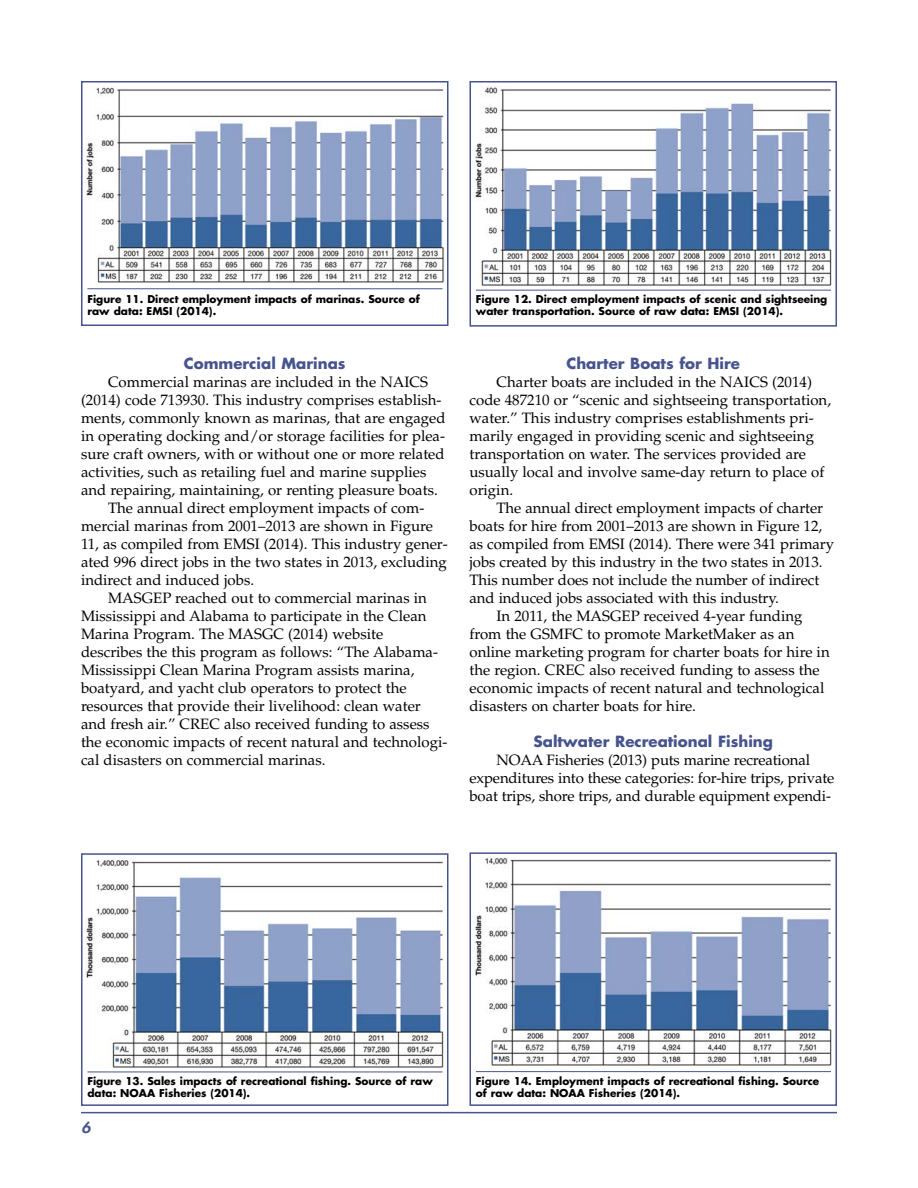
<style>
.page{position:relative;width:918px;height:1188px;background:#fff}
.page>*{position:absolute;margin:0;border:0;box-sizing:border-box;transform-origin:0 0}
.t1{font:15px/18px "Palatino LT Std";color:#000}
.t2{font:700 15px "Futura Std";color:#47548d}
.t3{font:italic 800 15px "Futura Std";color:#47548d;scale:1.05 1}
.t4{font:700 10.5px/12px "Futura Std";color:#000}
</style>
<div class="page">
<hr style="left:81px;top:1112px;width:756px;height:1px;background:#47548d">
<img style="left:475px;top:87px;width:357px;height:199px">
<div style="left:470px;top:81px;width:367px;height:246px;border:2px solid #47548d"></div>
<hr style="left:476px;top:290px;width:355px;height:1px;background:#47548d">
<img style="left:86px;top:859px;width:358px;height:209px">
<div style="left:81px;top:853px;width:367px;height:253px;border:2px solid #47548d"></div>
<hr style="left:87px;top:1072px;width:356px;height:1px;background:#47548d">
<img style="left:475px;top:858px;width:357px;height:208px">
<div style="left:470px;top:852px;width:367px;height:254px;border:2px solid #47548d"></div>
<hr style="left:476px;top:1071px;width:355px;height:1px;background:#47548d">
<img style="left:86px;top:87px;width:358px;height:196px">
<div style="left:81px;top:81px;width:367px;height:245px;border:2px solid #47548d"></div>
<hr style="left:87px;top:288px;width:356px;height:1px;background:#47548d">
<p class="t4" style="left:87px;top:294px;width:334px">Figure 11. Direct employment impacts of marinas. Source of raw data: EMSI (2014).</p>
<p class="t2" style="left:184px;top:357px;width:163px">Commercial Marinas</p>
<p class="t1" style="left:108px;top:375px;width:322px">Commercial marinas are included in the NAICS</p>
<p class="t1" style="left:81px;top:393px;width:362px">(2014) code 713930. This industry comprises establish-</p>
<p class="t1" style="left:81px;top:411px;width:366px">ments, commonly known as marinas, that are engaged</p>
<p class="t1" style="left:81px;top:429px;width:366px">in operating docking and/or storage facilities for plea-</p>
<p class="t1" style="left:81px;top:447px;width:365px">sure craft owners, with or without one or more related</p>
<p class="t1" style="left:81px;top:465px;width:347px">activities, such as retailing fuel and marine supplies</p>
<p class="t1" style="left:81px;top:483px;width:358px">and repairing, maintaining, or renting pleasure boats.</p>
<p class="t1" style="left:108px;top:501px;width:318px">The annual direct employment impacts of com-</p>
<p class="t1" style="left:81px;top:519px;width:353px">mercial marinas from 2001–2013 are shown in Figure</p>
<p class="t1" style="left:81px;top:537px;width:368px">11, as compiled from EMSI (2014). This industry gener-</p>
<p class="t1" style="left:81px;top:555px;width:367px">ated 996 direct jobs in the two states in 2013, excluding</p>
<p class="t1" style="left:81px;top:573px;width:175px">indirect and induced jobs.</p>
<p class="t1" style="left:108px;top:591px;width:320px">MASGEP reached out to commercial marinas in</p>
<p class="t1" style="left:81px;top:609px;width:347px">Mississippi and Alabama to participate in the Clean</p>
<p class="t1" style="left:81px;top:627px;width:304px">Marina Program. The MASGC (2014) website</p>
<p class="t1" style="left:81px;top:645px;width:359px">describes the this program as follows: “The Alabama-</p>
<p class="t1" style="left:81px;top:663px;width:335px">Mississippi Clean Marina Program assists marina,</p>
<p class="t1" style="left:81px;top:681px;width:327px">boatyard, and yacht club operators to protect the</p>
<p class="t1" style="left:81px;top:699px;width:341px">resources that provide their livelihood: clean water</p>
<p class="t1" style="left:81px;top:717px;width:350px">and fresh air.” CREC also received funding to assess</p>
<p class="t1" style="left:81px;top:735px;width:368px">the economic impacts of recent natural and technologi-</p>
<p class="t1" style="left:81px;top:753px;width:246px">cal disasters on commercial marinas.</p>
<p class="t4" style="left:476px;top:294px;width:353px">Figure 12. Direct employment impacts of scenic and sightseeing water transportation. Source of raw data: EMSI (2014).</p>
<p class="t2" style="left:566px;top:357px;width:175px">Charter Boats for Hire</p>
<p class="t1" style="left:469px;top:375px;width:363px;text-indent:27px">Charter boats are included in the NAICS (2014) code 487210 or “scenic and sightseeing transportation, water.” This industry comprises establishments pri&shy;marily engaged in providing scenic and sightseeing transportation on water. The services provided are usually local and involve same-day return to place of origin.</p>
<p class="t1" style="left:496px;top:501px;width:328px">The annual direct employment impacts of charter</p>
<p class="t1" style="left:469px;top:519px;width:354px">boats for hire from 2001–2013 are shown in Figure 12,</p>
<p class="t1" style="left:469px;top:537px;width:366px">as compiled from EMSI (2014). There were 341 primary</p>
<p class="t1" style="left:469px;top:555px;width:355px">jobs created by this industry in the two states in 2013.</p>
<p class="t1" style="left:469px;top:573px;width:351px">This number does not include the number of indirect</p>
<p class="t1" style="left:469px;top:591px;width:311px">and induced jobs associated with this industry.</p>
<p class="t1" style="left:496px;top:609px;width:308px">In 2011, the MASGEP received 4-year funding</p>
<p class="t1" style="left:469px;top:627px;width:326px">from the GSMFC to promote MarketMaker as an</p>
<p class="t1" style="left:469px;top:645px;width:362px">online marketing program for charter boats for hire in</p>
<p class="t1" style="left:469px;top:663px;width:352px">the region. CREC also received funding to assess the</p>
<p class="t1" style="left:469px;top:681px;width:357px">economic impacts of recent natural and technological</p>
<p class="t1" style="left:469px;top:699px;width:228px">disasters on charter boats for hire.</p>
<p class="t2" style="left:534px;top:735px;width:241px">Saltwater Recreational Fishing</p>
<p class="t1" style="left:469px;top:753px;width:366px;text-align:center">NOAA Fisheries (2013) puts marine recreational expenditures into these categories: for-hire trips, private boat trips, shore trips, and durable equipment expendi-</p>
<p class="t4" style="left:87px;top:1076px;width:347px">Figure 13. Sales impacts of recreational fishing. Source of raw data: NOAA Fisheries (2014).</p>
<p class="t3" style="left:81px;top:1121px;width:10px">6</p>
<p class="t4" style="left:476px;top:1076px;width:345px">Figure 14. Employment impacts of recreational fishing. Source of raw data: NOAA Fisheries (2014).</p>
</div>
